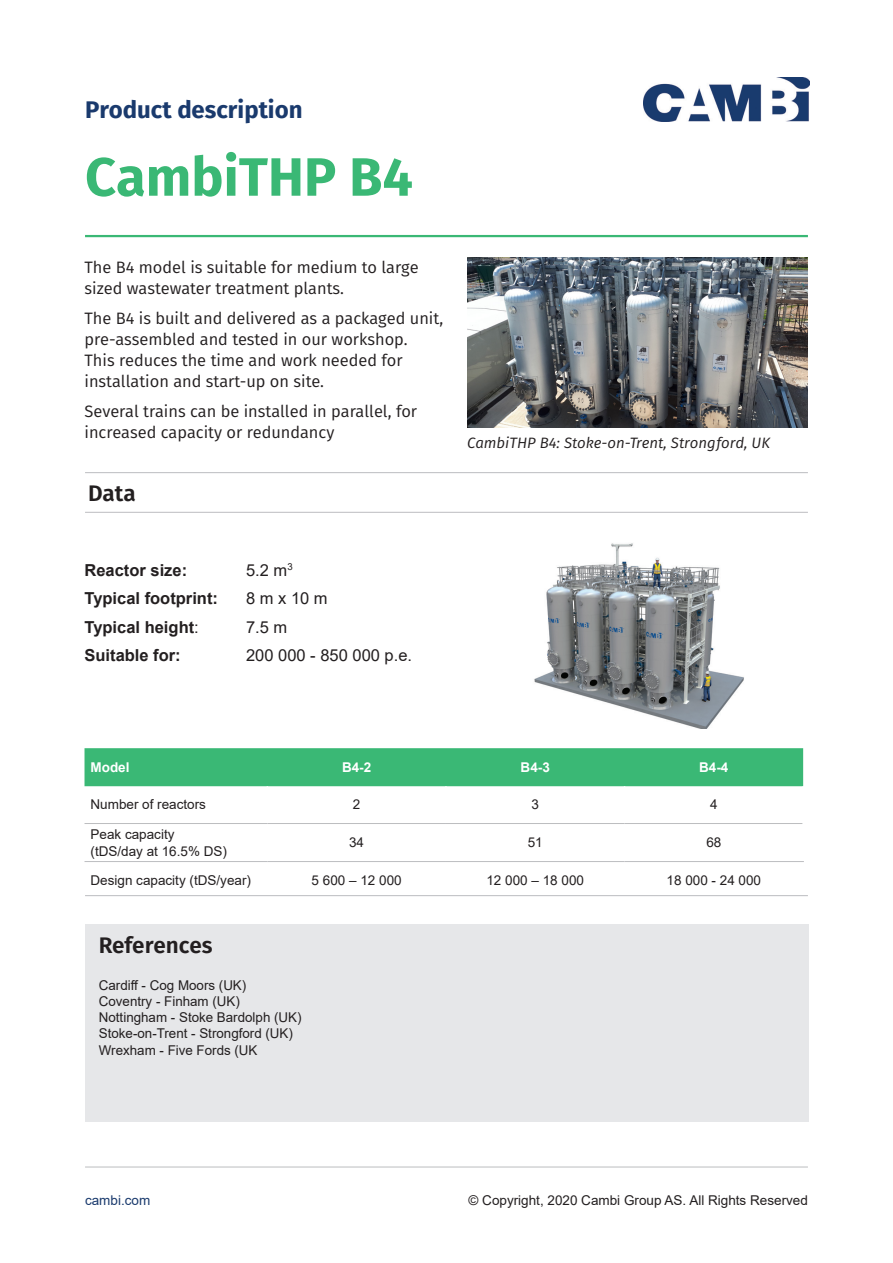
<style>
.page{position:relative;width:893px;height:1263px;background:#fff}
.page>*{position:absolute;margin:0;border:0;box-sizing:border-box;transform-origin:0 0}
.Heading_-_Land_by{font:700 54px "Fira Sans";color:#3ab875}
.Heading_-_Land_by-2{font:700 24px "Fira Sans";color:#1a3a6d}
.t1{font:600 22.5px "Fira Sans";color:#231f20}
.Brødtekst{font:16.5px/21px "Fira Sans";color:#231f20}
.t2{font:700 16.5px "Arial";color:#231f20}
.t3{font:16.5px "Arial";color:#231f20}
.t4{font:italic 15px "Fira Sans";color:#231f20}
.t5{font:13.5px/16.2px "Arial";color:#231f20}
.t6{font:700 13.5px "Arial";color:#fff}
.t7{font:13.5px "Arial";color:#1a3a6d}
.s1{font-weight:400}
</style>
<div class="page">
<hr style="left:85px;top:235px;width:723px;height:2px;background:#3ab875">
<hr style="left:85px;top:895px;width:723px;height:1px;background:#bcbdc0">
<hr style="left:85px;top:1166px;width:723px;height:1px;background:#bcbdc0">
<img style="left:534px;top:543px;width:210px;height:186px">
<img style="left:467px;top:258px;width:341px;height:169px">
<img style="left:643px;top:78px;width:166px;height:44px">
<div style="left:85px;top:748px;width:718px;height:38px;background:#3ab875"></div>
<hr style="left:85px;top:823px;width:182px;height:1px;background:#bcbdc0">
<hr style="left:267px;top:823px;width:179px;height:1px;background:#bcbdc0">
<hr style="left:446px;top:823px;width:179px;height:1px;background:#bcbdc0">
<hr style="left:625px;top:823px;width:177px;height:1px;background:#bcbdc0">
<hr style="left:85px;top:861px;width:182px;height:1px;background:#bcbdc0">
<hr style="left:267px;top:861px;width:179px;height:1px;background:#bcbdc0">
<hr style="left:446px;top:861px;width:179px;height:1px;background:#bcbdc0">
<hr style="left:625px;top:861px;width:179px;height:1px;background:#bcbdc0">
<div style="left:85px;top:924px;width:723px;height:197px;background:#e6e7e9"></div>
<hr style="left:85px;top:472px;width:723px;height:1px;background:#bcbdc0">
<hr style="left:85px;top:512px;width:723px;height:1px;background:#bcbdc0">
<p class="Heading_-_Land_by-2" style="left:85px;top:93px;width:219px">Product description</p>
<p class="Heading_-_Land_by" style="left:85px;top:139px;width:329px">CambiTHP B4</p>
<p class="Brødtekst" style="left:85px;top:257px;width:336px">The B4 model is suitable for medium to large sized wastewater treatment plants.</p>
<p class="Brødtekst" style="left:85px;top:308px;width:360px">The B4 is built and delivered as a packaged unit, pre-assembled and tested in our workshop.<br>This reduces the time and work needed for installation and start-up on site.</p>
<p class="Brødtekst" style="left:85px;top:401px;width:334px">Several trains can be installed in parallel, for increased capacity or redundancy</p>
<p class="t1" style="left:88px;top:477px;width:49px">Data</p>
<p class="t2" style="left:85px;top:558px;width:104px">Reactor size:</p>
<p class="t3" style="left:246px;top:559px;width:48px">5.2 m<sup>3</sup></p>
<p class="t2" style="left:85px;top:587px;width:135px">Typical footprint:</p>
<p class="t3" style="left:246px;top:587px;width:83px">8 m x 10 m</p>
<p class="t2" style="left:85px;top:615px;width:116px">Typical height<span class="s1">:</span></p>
<p class="t3" style="left:246px;top:616px;width:43px">7.5 m</p>
<p class="t2" style="left:85px;top:644px;width:98px">Suitable for:</p>
<p class="t3" style="left:246px;top:644px;width:168px">200 000 - 850 000 p.e.</p>
<p class="t4" style="left:467px;top:432px;width:304px">CambiTHP B4: Stoke-on-Trent, Strongford, UK</p>
<p class="t6" style="left:91px;top:758px;width:41px">Model</p>
<p class="t6" style="left:342px;top:758px;width:31px">B4-2</p>
<p class="t6" style="left:521px;top:758px;width:31px">B4-3</p>
<p class="t6" style="left:699px;top:758px;width:31px">B4-4</p>
<p class="t5" style="left:91px;top:796px;width:117px">Number of reactors</p>
<p class="t5" style="left:353px;top:796px;width:9px">2</p>
<p class="t5" style="left:531px;top:796px;width:9px">3</p>
<p class="t5" style="left:710px;top:796px;width:9px">4</p>
<p class="t5" style="left:91px;top:826px;width:138px">Peak capacity (tDS/day at 16.5% DS)</p>
<p class="t5" style="left:349px;top:834px;width:17px">34</p>
<p class="t5" style="left:528px;top:834px;width:17px">51</p>
<p class="t5" style="left:706px;top:834px;width:17px">68</p>
<p class="t5" style="left:91px;top:872px;width:162px">Design capacity (tDS/year)</p>
<p class="t5" style="left:312px;top:872px;width:92px">5 600 – 12 000</p>
<p class="t5" style="left:486px;top:872px;width:99px">12 000 – 18 000</p>
<p class="t5" style="left:667px;top:872px;width:96px">18 000 - 24 000</p>
<p class="t1" style="left:99px;top:929px;width:115px">References</p>
<p class="t5" style="left:99px;top:977px;width:149px">Cardiff - Cog Moors (UK)</p>
<p class="t5" style="left:99px;top:993px;width:143px">Coventry - Finham (UK)</p>
<p class="t5" style="left:99px;top:1009px;width:204px">Nottingham - Stoke Bardolph (UK)</p>
<p class="t5" style="left:99px;top:1025px;width:196px">Stoke-on-Trent - Strongford (UK)</p>
<p class="t5" style="left:99px;top:1042px;width:160px">Wrexham - Five Fords (UK</p>
<p class="t7" style="left:85px;top:1191px;width:67px">cambi.com</p>
<p class="t5" style="left:469px;top:1192px;width:341px">© Copyright, 2020 Cambi Group AS. All Rights Reserved</p>
</div>
